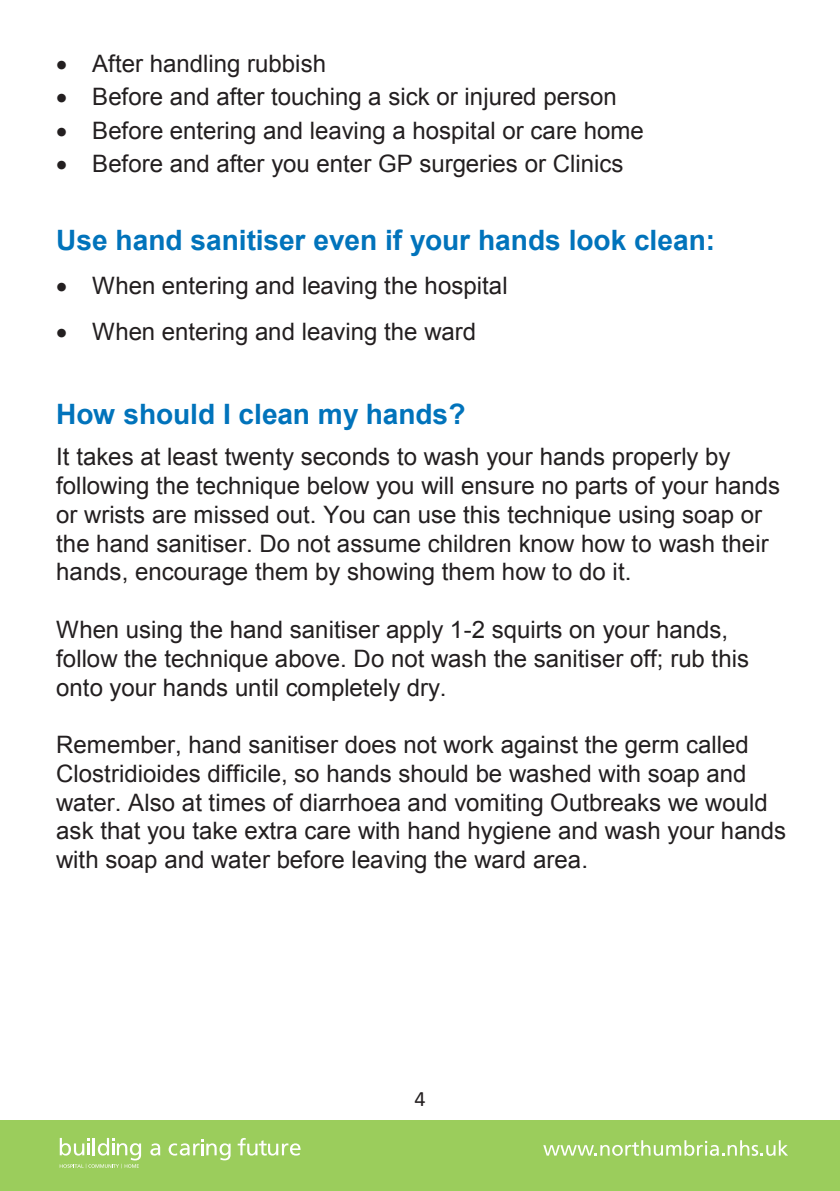
<style>
.page{position:relative;width:840px;height:1191px;background:#fff}
.page>*{position:absolute;margin:0;border:0;box-sizing:border-box;transform-origin:0 0}
.t1{font:700 28px "Arial";letter-spacing:-.005em;color:#0173bb}
.t2{font:24px/28.8px "Arial";color:#231f20}
.t3{font:22px "Calibri";color:#231f20}
</style>
<div class="page">
<div style="left:0;top:1120px;width:839px;height:71px;background:#9bcd5c"></div>
<svg style="left:150px;top:1143px;width:10px;height:12px"></svg>
<svg style="left:168px;top:1139px;width:62px;height:21px"></svg>
<svg style="left:237px;top:1138px;width:63px;height:17px"></svg>
<svg style="left:60px;top:1137px;width:81px;height:31px"></svg>
<svg style="left:543px;top:1140px;width:244px;height:15px"></svg>
<p class="t2" style="left:92px;top:47px;width:552px;line-height:33.4px">After handling rubbish<br>Before and after touching a sick or injured person Before entering and leaving a hospital or care home Before and after you enter GP surgeries or Clinics</p>
<p class="t1" style="left:56px;top:222px;width:660px">Use hand sanitiser even if your hands look clean:</p>
<p class="t2" style="left:92px;top:262px;width:416px;line-height:46.6px">When entering and leaving the hospital<br>When entering and leaving the ward</p>
<p class="t1" style="left:56px;top:395px;width:410px">How should I clean my hands?</p>
<p class="t2" style="left:56px;top:443px;width:725px">It takes at least twenty seconds to wash your hands properly by following the technique below you will ensure no parts of your hands or wrists are missed out. You can use this technique using soap or the hand sanitiser. Do not assume children know how to wash their hands, encourage them by showing them how to do it.</p>
<p class="t2" style="left:56px;top:615px;width:694px">When using the hand sanitiser apply 1-2 squirts on your hands, follow the technique above. Do not wash the sanitiser off; rub this onto your hands until completely dry.</p>
<p class="t2" style="left:56px;top:730px;width:731px">Remember, hand sanitiser does not work against the germ called Clostridioides difficile, so hands should be washed with soap and water. Also at times of diarrhoea and vomiting Outbreaks we would ask that you take extra care with hand hygiene and wash your hands with soap and water before leaving the ward area.</p>
<p class="t3" style="left:414px;top:1083px;width:13px">4</p>
</div>
